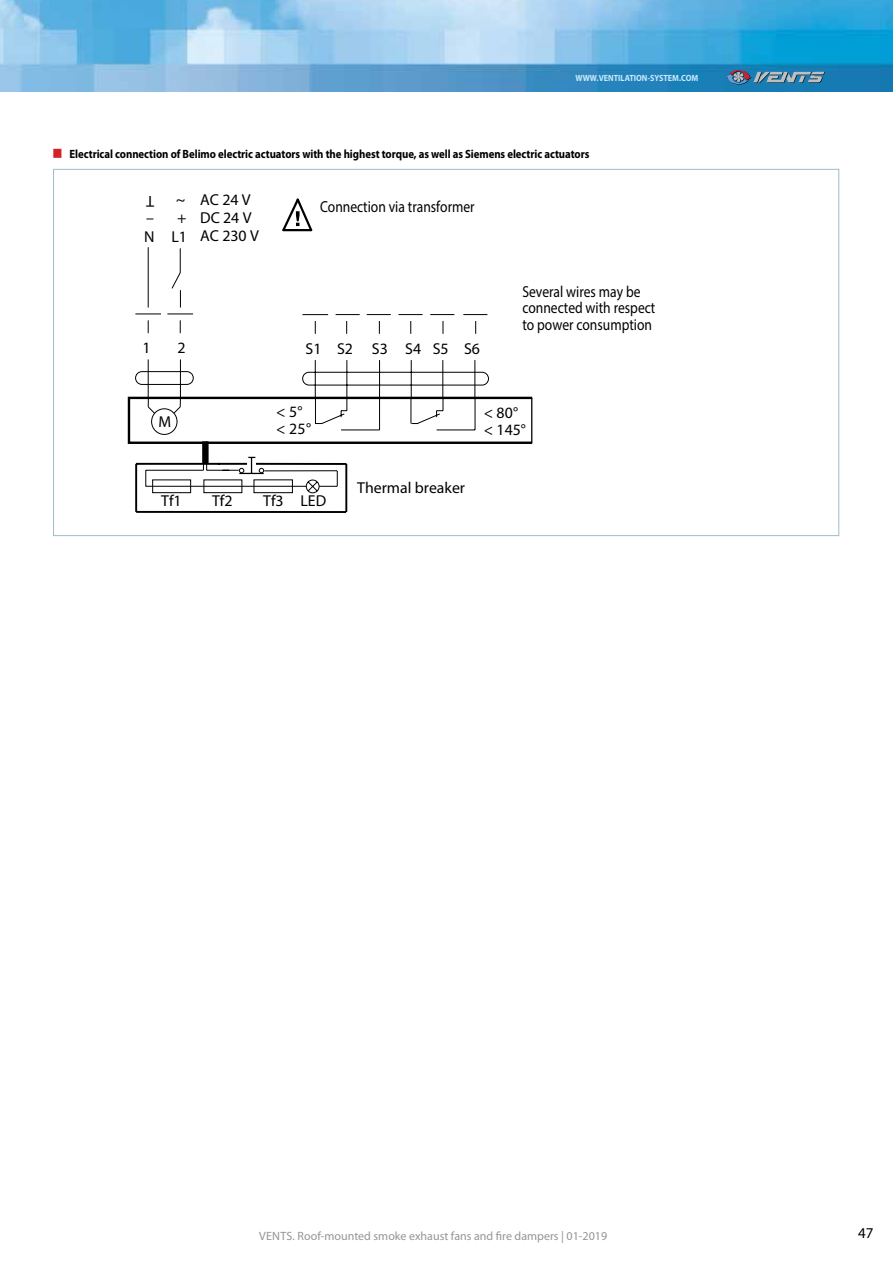
<style>
.page{position:relative;width:893px;height:1263px;background:#fff}
.page>*{position:absolute;margin:0;border:0;box-sizing:border-box;transform-origin:0 0}
.t1{font:15.9px/16.4px "Myriad Pro";color:#000;scale:.85 1}
.t2{font:15.75px "Myriad Pro";color:#000}
.t3{font:15px "Myriad Pro";color:#000}
.t4{font:700 12px "Myriad Pro";letter-spacing:-.005em;color:#000;scale:.9 1}
.t5{font:12px "Myriad Pro";color:#939598}
.t6{font:700 9px "Myriad Pro";color:#c7eafb;scale:.9 1}
</style>
<div class="page">
<img style="left:0;top:0;width:893px;height:91px">
<svg style="left:726px;top:70px;width:99px;height:14px"></svg>
<div style="left:128px;top:397px;width:405px;height:47px;border:2px solid #000"></div>
<hr style="left:148px;top:247px;width:1px;height:60px;background:#000">
<svg style="left:135px;top:314px;width:352px;height:121px"></svg>
<hr style="left:531px;top:398px;width:1px;height:45px;background:#000">
<svg style="left:337px;top:471px;width:1px;height:15px"></svg>
<hr style="left:264px;top:470px;width:73px;height:1px;background:#000">
<svg style="left:145px;top:470px;width:1px;height:16px"></svg>
<hr style="left:146px;top:486px;width:191px;height:1px;background:#000">
<hr style="left:146px;top:470px;width:57px;height:1px;background:#000">
<hr style="left:256px;top:463px;width:90px;height:2px;background:#000">
<hr style="left:345px;top:464px;width:2px;height:48px;background:#000">
<hr style="left:136px;top:511px;width:210px;height:2px;background:#000">
<hr style="left:135px;top:464px;width:2px;height:48px;background:#000">
<hr style="left:136px;top:463px;width:83px;height:2px;background:#000">
<svg style="left:152px;top:441px;width:141px;height:52px"></svg>
<svg style="left:306px;top:479px;width:14px;height:14px"></svg>
<svg style="left:282px;top:198px;width:30px;height:33px"></svg>
<p class="t6" style="left:575px;top:72px;width:138px">WWW.VENTILATION-SYSTEM.COM</p>
<p class="t4" style="left:69px;top:146px;width:579px">Electrical connection of Belimo electric actuators with the highest torque, as well as Siemens electric actuators</p>
<h2 class="t2" style="left:154px;top:211px;width:9px;rotate:-180deg">T</h2>
<h2 class="t2" style="left:185px;top:211px;width:11px;rotate:-180deg">~</h2>
<h2 class="t2" style="left:200px;top:190px;width:52px">AC 24 V</h2>
<h2 class="t2" style="left:144px;top:226px;width:116px">N L1 AC 230 V</h2>
<h2 class="t2" style="left:200px;top:208px;width:53px">DC 24 V</h2>
<h2 class="t2" style="left:146px;top:208px;width:42px">– +</h2>
<h1 class="t1" style="left:320px;top:198px;width:183px">Connection via transformer</h1>
<h2 class="t2" style="left:142px;top:338px;width:10px">1</h2>
<h2 class="t2" style="left:177px;top:338px;width:10px">2</h2>
<h2 class="t2" style="left:306px;top:339px;width:117px">S1 S2 S3 S4</h2>
<h2 class="t2" style="left:433px;top:339px;width:49px">S5 S6</h2>
<h1 class="t1" style="left:522px;top:283px;width:158px">Several wires may be connected with respect to power consumption</h1>
<h2 class="t2" style="left:158px;top:412px;width:14px">M</h2>
<h2 class="t2" style="left:276px;top:402px;width:28px">&lt; 5°</h2>
<h2 class="t2" style="left:484px;top:403px;width:36px">&lt; 80°</h2>
<h2 class="t2" style="left:276px;top:419px;width:37px">&lt; 25°</h2>
<h2 class="t2" style="left:484px;top:420px;width:44px">&lt; 145°</h2>
<h2 class="t2" style="left:161px;top:491px;width:22px">Tf1</h2>
<h2 class="t2" style="left:212px;top:491px;width:22px">Tf2</h2>
<h2 class="t2" style="left:263px;top:491px;width:65px">Tf3 LED</h2>
<h2 class="t2" style="left:357px;top:478px;width:109px">Thermal breaker</h2>
<p class="t5" style="left:259px;top:1229px;width:349px">VENTS. Roof-mounted smoke exhaust fans and fire dampers | 01-2019</p>
<p class="t3" style="left:858px;top:1224px;width:17px">47</p>
</div>
